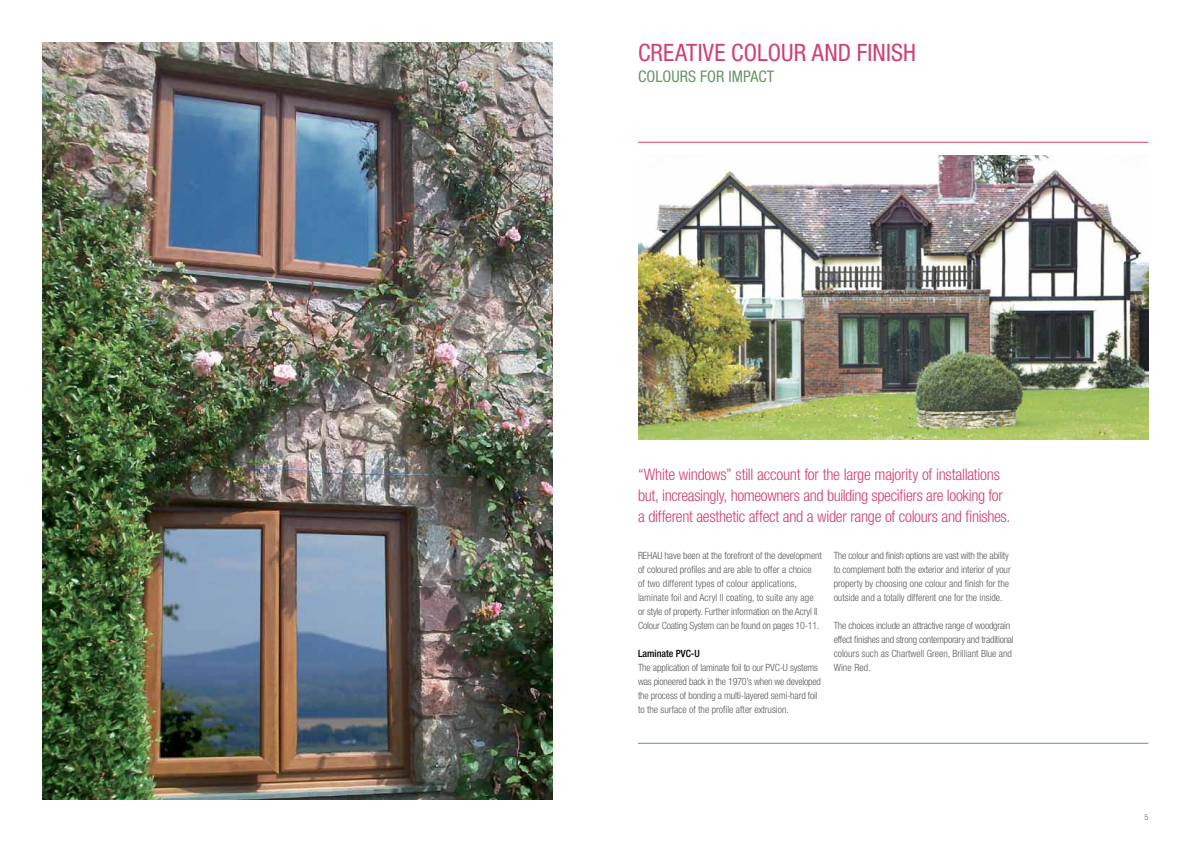
<style>
.page{position:relative;width:1191px;height:842px;background:#fff}
.page>*{position:absolute;margin:0;border:0;box-sizing:border-box;transform-origin:0 0}
.t1{font:condensed 24px "Helvetica Neue";letter-spacing:.005em;color:#d13f76}
.t2{font:300 condensed 16px/21px "Helvetica Neue";letter-spacing:-.02em;color:#d13f76}
.t3{font:condensed 16px "Helvetica Neue";letter-spacing:.005em;color:#699667}
.t4{font:300 condensed 10px/14px "Helvetica Neue";letter-spacing:-.01em;color:#58595b}
.t5{font:500 condensed 10px "Helvetica Neue";color:#000}
.t6{font:300 condensed 8px "Helvetica Neue";color:#58595b}
</style>
<div class="page">
<hr style="left:638px;top:142px;width:510px;height:1px;background:#d13f76">
<hr style="left:638px;top:743px;width:510px;height:1px;background:#699667">
<img style="left:43px;top:43px;width:510px;height:756px">
<img style="left:638px;top:156px;width:510px;height:283px">
<h1 class="t1" style="left:638px;top:39px;width:279px">CREATIVE COLOUR AND FINISH</h1>
<h2 class="t3" style="left:638px;top:67px;width:138px">COLOURS FOR IMPACT</h2>
<h2 class="t2" style="left:638px;top:464px;width:374px">“White windows” still account for the large majority of installations but, increasingly, homeowners and building specifiers are looking for a different aesthetic affect and a wider range of colours and finishes.</h2>
<p class="t4" style="left:638px;top:548px;width:185px">REHAU have been at the forefront of the development of coloured profiles and are able to offer a choice<br>of two different types of colour applications, laminate foil and Acryl II coating, to suite any age or style of property. Further information on the Acryl II Colour Coating System can be found on pages 10-11.</p>
<p class="t5" style="left:638px;top:647px;width:63px">Laminate PVC-U</p>
<p class="t4" style="left:638px;top:660px;width:184px">The application of laminate foil to our PVC-U systems was pioneered back in the 1970’s when we developed the process of bonding a multi-layered semi-hard foil to the surface of the profile after extrusion.</p>
<p class="t4" style="left:833px;top:548px;width:179px">The colour and finish options are vast with the ability to complement both the exterior and interior of your property by choosing one colour and finish for the outside and a totally different one for the inside.</p>
<p class="t4" style="left:833px;top:618px;width:182px">The choices include an attractive range of woodgrain effect finishes and strong contemporary and traditional colours such as Chartwell Green, Brilliant Blue and Wine Red.</p>
<p class="t6" style="left:1144px;top:812px;width:5px">5</p>
</div>
